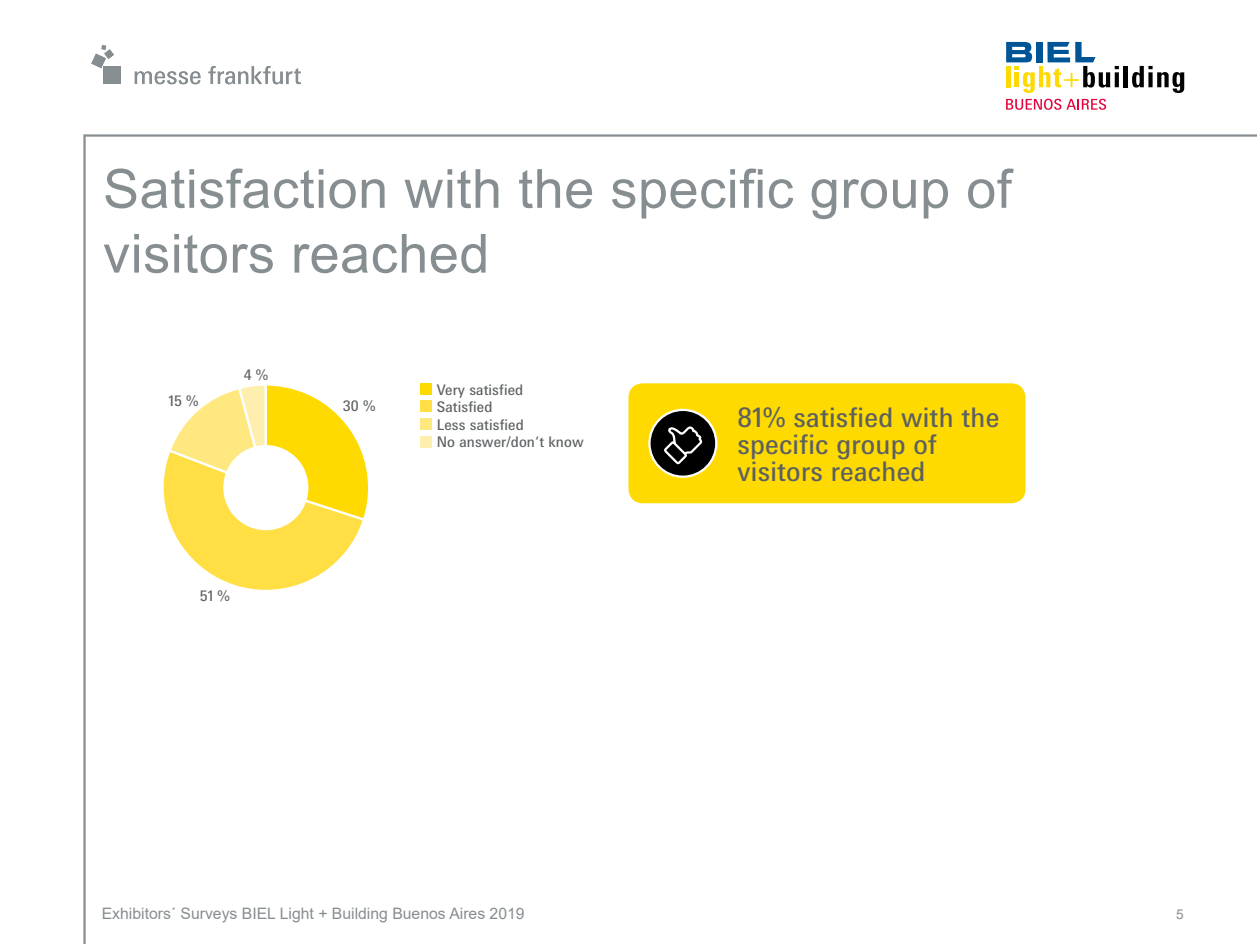
<style>
.page{position:relative;width:1257px;height:944px;background:#fff}
.page>*{position:absolute;margin:0;border:0;box-sizing:border-box;transform-origin:0 0}
.t1{font:54px/64.8px "Arial";letter-spacing:.01em;color:#878e91}
.t2{font:27px/27px "Messe Univers";letter-spacing:.01em;color:#5c6062}
.t3{font:15.75px "Arial";color:#878e91}
.t4{font:14.62px/17.6px "Messe Univers";letter-spacing:.01em;color:#5c6062}
.t5{font:13.5px "Arial";color:#878e91}
</style>
<div class="page">
<div style="left:1123px;top:66px;width:5px;height:21px;background:#000"></div>
<svg style="left:1132px;top:66px;width:52px;height:27px"></svg>
<svg style="left:1006px;top:42px;width:112px;height:51px"></svg>
<svg style="left:1006px;top:99px;width:100px;height:11px"></svg>
<div style="left:420px;top:383px;width:11px;height:11px;background:#ffda00"></div>
<div style="left:420px;top:401px;width:11px;height:11px;background:#ffdf43"></div>
<div style="left:420px;top:418px;width:11px;height:12px;background:#ffe87f"></div>
<div style="left:420px;top:436px;width:11px;height:11px;background:#ffefaf"></div>
<div style="left:628px;top:383px;width:397px;height:120px;background:#ffda00;border-radius:14px"></div>
<svg style="left:649px;top:410px;width:67px;height:67px;background:#1b1b1b"></svg>
<div style="left:648px;top:409px;width:69px;height:69px;border:2px solid #fff;border-radius:50%"></div>
<svg style="left:661px;top:424px;width:44px;height:42px;background:#2b2b2b"></svg>
<svg style="left:163px;top:385px;width:205px;height:205px"></svg>
<div style="left:223px;top:445px;width:85px;height:85px;background:#fff;border:2px solid #fff;border-radius:50%"></div>
<div style="left:103px;top:66px;width:18px;height:18px;background:#878e91"></div>
<svg style="left:91px;top:45px;width:23px;height:23px"></svg>
<svg style="left:135px;top:71px;width:66px;height:13px"></svg>
<svg style="left:208px;top:66px;width:93px;height:18px"></svg>
<hr style="left:83px;top:134px;width:3px;height:810px;background:#878e91">
<hr style="left:85px;top:134px;width:1171px;height:3px;background:#878e91">
<h1 class="t1" style="left:103px;top:156px;width:910px">Satisfaction with the specific group of visitors reached</h1>
<p class="t4" style="left:244px;top:366px;width:26px">4 %</p>
<p class="t4" style="left:168px;top:392px;width:32px">15 %</p>
<p class="t4" style="left:343px;top:397px;width:34px">30 %</p>
<p class="t4" style="left:200px;top:587px;width:32px">51 %</p>
<p class="t4" style="left:437px;top:380px;width:148px">Very satisfied<br>Satisfied<br>Less satisfied<br>No answer/don‘t know</p>
<h2 class="t2" style="left:737px;top:404px;width:263px">81% satisfied with the specific group of visitors reached</h2>
<p class="t3" style="left:102px;top:902px;width:424px">Exhibitors´ Surveys BIEL Light + Building Buenos Aires 2019</p>
<p class="t5" style="left:1176px;top:905px;width:9px">5</p>
</div>
